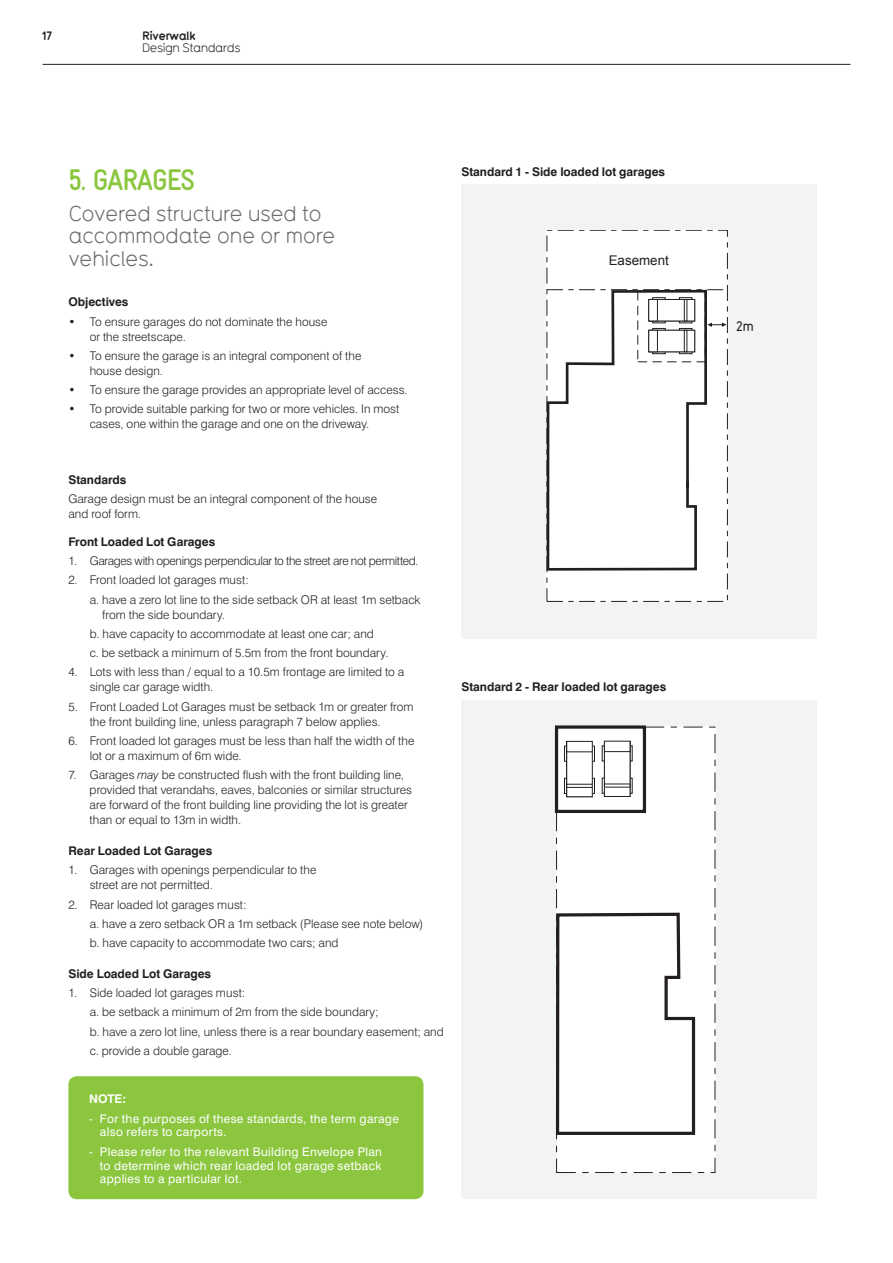
<style>
.page{position:relative;width:893px;height:1263px;background:#fff}
.page>*{position:absolute;margin:0;border:0;box-sizing:border-box;transform-origin:0 0}
._01_Heading_Green{font:700 condensed 30px "Gravur";letter-spacing:-.04em;color:#8bc63e}
._02_Topic_Intro_-_Gr{font:21px/22.5px "Typ 1451";letter-spacing:-.03em;color:#6c6d70}
.t1{font:700 16.05px "Arial";color:#231f20}
._10_Diagrams{font:500 13.5px "Typ 1451";color:#231f20}
.t2{font:13.35px "Arial";color:#231f20}
._03_Body_Copy{font:300 12px/15px "Swiss 721 BT";color:#231f20}
._05_Annotation{font:12px/13.5px "Swiss 721 BT";letter-spacing:.025em;color:#fff}
._04_1st_Heading{font:700 12px "Swiss 721 BT";letter-spacing:-.005em;color:#231f20}
._03_Body_Copy-2{font:300 12px "Swiss 721 BT";letter-spacing:-.025em;color:#231f20}
.t3{font:12px "Typ 1451";letter-spacing:-.04em;color:#231f20}
.t4{font:700 12px "Typ 1451";letter-spacing:-.04em;color:#231f20}
._06_Annotation_Headi{font:700 12px "Swiss 721 BT";color:#fff}
.s1{font-style:italic}
</style>
<div class="page">
<div style="left:461px;top:184px;width:355px;height:455px;background:#f2f3f4"></div>
<div style="left:546px;top:230px;width:182px;height:372px;background:#fff"></div>
<svg style="left:708px;top:323px;width:18px;height:4px"></svg>
<div style="left:547px;top:230px;width:181px;height:372px;border:1px dashed #231f20"></div>
<svg style="left:546px;top:288px;width:162px;height:284px"></svg>
<svg style="left:547px;top:289px;width:180px;height:1px"></svg>
<div style="left:461px;top:701px;width:355px;height:498px;background:#f2f3f4"></div>
<div style="left:557px;top:726px;width:159px;height:446px;background:#fff"></div>
<svg style="left:630px;top:747px;width:1px;height:12px"></svg>
<div style="left:626px;top:745px;width:7px;height:16px;border:1px solid #231f20"></div>
<svg style="left:630px;top:780px;width:1px;height:12px"></svg>
<div style="left:626px;top:778px;width:7px;height:16px;border:1px solid #231f20"></div>
<div style="left:604px;top:741px;width:26px;height:55px;background:#fff"></div>
<div style="left:604px;top:741px;width:26px;height:56px;border:1px solid #231f20"></div>
<div style="left:604px;top:741px;width:26px;height:11px;border:1px solid #231f20"></div>
<div style="left:564px;top:746px;width:7px;height:16px;border:1px solid #231f20"></div>
<div style="left:564px;top:778px;width:7px;height:16px;border:1px solid #231f20"></div>
<div style="left:588px;top:746px;width:7px;height:16px;border:1px solid #231f20"></div>
<div style="left:588px;top:778px;width:7px;height:16px;border:1px solid #231f20"></div>
<div style="left:567px;top:742px;width:25px;height:55px;background:#fff"></div>
<div style="left:566px;top:741px;width:27px;height:56px;border:1px solid #231f20"></div>
<div style="left:566px;top:741px;width:27px;height:11px;border:1px solid #231f20"></div>
<div style="left:566px;top:784px;width:27px;height:4px;border:1px solid #231f20"></div>
<svg style="left:555px;top:912px;width:141px;height:224px"></svg>
<div style="left:555px;top:725px;width:91px;height:88px;border:3px solid #231f20"></div>
<div style="left:68px;top:1076px;width:355px;height:123px;background:#8bc63e;border-radius:9px"></div>
<hr style="left:43px;top:64px;width:807px;height:1px;background:#231f20">
<p class="t4" style="left:43px;top:27px;width:11px">17</p>
<p class="t4" style="left:142px;top:27px;width:55px">Riverwalk</p>
<p class="t3" style="left:142px;top:39px;width:100px">Design Standards</p>
<p class="_01_Heading_Green" style="left:68px;top:163px;width:128px">5. GARAGES</p>
<p class="_02_Topic_Intro_-_Gr" style="left:68px;top:201px;width:269px">Covered structure used to accommodate one or more vehicles.</p>
<p class="_04_1st_Heading" style="left:68px;top:295px;width:62px">Objectives</p>
<p class="_03_Body_Copy" style="left:90px;top:314px;width:239px;text-indent:-21px">• To ensure garages do not dominate the house or the streetscape.</p>
<p class="_03_Body_Copy" style="left:90px;top:348px;width:273px;text-indent:-21px">• To ensure the garage is an integral component of the house design.</p>
<p class="_03_Body_Copy" style="left:68px;top:382px;width:341px">• To ensure the garage provides an appropriate level of access.</p>
<p class="_03_Body_Copy" style="left:90px;top:401px;width:311px;text-indent:-21px">• To provide suitable parking for two or more vehicles. In most cases, one within the garage and one on the driveway.</p>
<p class="_04_1st_Heading" style="left:68px;top:472px;width:60px">Standards</p>
<p class="_03_Body_Copy" style="left:68px;top:491px;width:310px">Garage design must be an integral component of the house and roof form.</p>
<p class="_04_1st_Heading" style="left:68px;top:534px;width:148px">Front Loaded Lot Garages</p>
<p class="_03_Body_Copy-2" style="left:68px;top:553px;width:352px">1. Garages with openings perpendicular to the street are not permitted.</p>
<p class="_03_Body_Copy" style="left:68px;top:572px;width:182px">2. Front loaded lot garages must:</p>
<p class="_03_Body_Copy" style="left:102px;top:592px;width:320px;text-indent:-13px">a. have a zero lot line to the side setback OR at least 1m setback from the side boundary.</p>
<p class="_03_Body_Copy" style="left:90px;top:626px;width:286px">b. have capacity to accommodate at least one car; and</p>
<p class="_03_Body_Copy" style="left:90px;top:645px;width:300px">c. be setback a minimum of 5.5m from the front boundary.</p>
<p class="_03_Body_Copy" style="left:90px;top:664px;width:316px;text-indent:-21px">4. Lots with less than / equal to a 10.5m frontage are limited to a single car garage width.</p>
<p class="_03_Body_Copy" style="left:90px;top:699px;width:325px;text-indent:-21px">5. Front Loaded Lot Garages must be setback 1m or greater from the front building line, unless paragraph 7 below applies.</p>
<p class="_03_Body_Copy" style="left:90px;top:733px;width:326px;text-indent:-21px">6. Front loaded lot garages must be less than half the width of the lot or a maximum of 6m wide.</p>
<p class="_03_Body_Copy" style="left:90px;top:767px;width:324px;text-indent:-21px">7. Garages <span class="s1">may</span> be constructed flush with the front building line, provided that verandahs, eaves, balconies or similar structures are forward of the front building line providing the lot is greater than or equal to 13m in width.</p>
<p class="_04_1st_Heading" style="left:68px;top:843px;width:145px">Rear Loaded Lot Garages</p>
<p class="_03_Body_Copy" style="left:90px;top:862px;width:228px;text-indent:-21px">1. Garages with openings perpendicular to the street are not permitted.</p>
<p class="_03_Body_Copy" style="left:68px;top:897px;width:180px">2. Rear loaded lot garages must:</p>
<p class="_03_Body_Copy" style="left:90px;top:916px;width:335px">a. have a zero setback OR a 1m setback (Please see note below)</p>
<p class="_03_Body_Copy" style="left:90px;top:935px;width:250px">b. have capacity to accommodate two cars; and</p>
<p class="_04_1st_Heading" style="left:68px;top:966px;width:144px">Side Loaded Lot Garages</p>
<p class="_03_Body_Copy" style="left:68px;top:985px;width:178px">1. Side loaded lot garages must:</p>
<p class="_03_Body_Copy" style="left:90px;top:1004px;width:290px">a. be setback a minimum of 2m from the side boundary;</p>
<p class="_03_Body_Copy" style="left:90px;top:1024px;width:356px">b. have a zero lot line, unless there is a rear boundary easement; and</p>
<p class="_03_Body_Copy" style="left:90px;top:1043px;width:144px">c. provide a double garage.</p>
<p class="_06_Annotation_Headi" style="left:89px;top:1091px;width:38px">NOTE:</p>
<p class="_05_Annotation" style="left:100px;top:1112px;width:300px;text-indent:-11px">- For the purposes of these standards, the term garage also refers to carports.</p>
<p class="_05_Annotation" style="left:100px;top:1145px;width:284px;text-align:justify;text-indent:-11px">- Please refer to the relevant Building Envelope Plan to determine which rear loaded lot garage setback applies to a particular lot.</p>
<p class="_04_1st_Heading" style="left:461px;top:164px;width:205px">Standard 1 - Side loaded lot garages</p>
<p class="t2" style="left:609px;top:251px;width:62px">Easement</p>
<p class="t1" style="left:520px;top:673px;width:163px">Standard 8 - Diagram</p>
<p class="_04_1st_Heading" style="left:461px;top:679px;width:206px">Standard 2 - Rear loaded lot garages</p>
<p class="t2" style="left:734px;top:315px;width:20px">2m</p>
<p class="_10_Diagrams" style="left:736px;top:317px;width:19px">2m</p>
</div>
